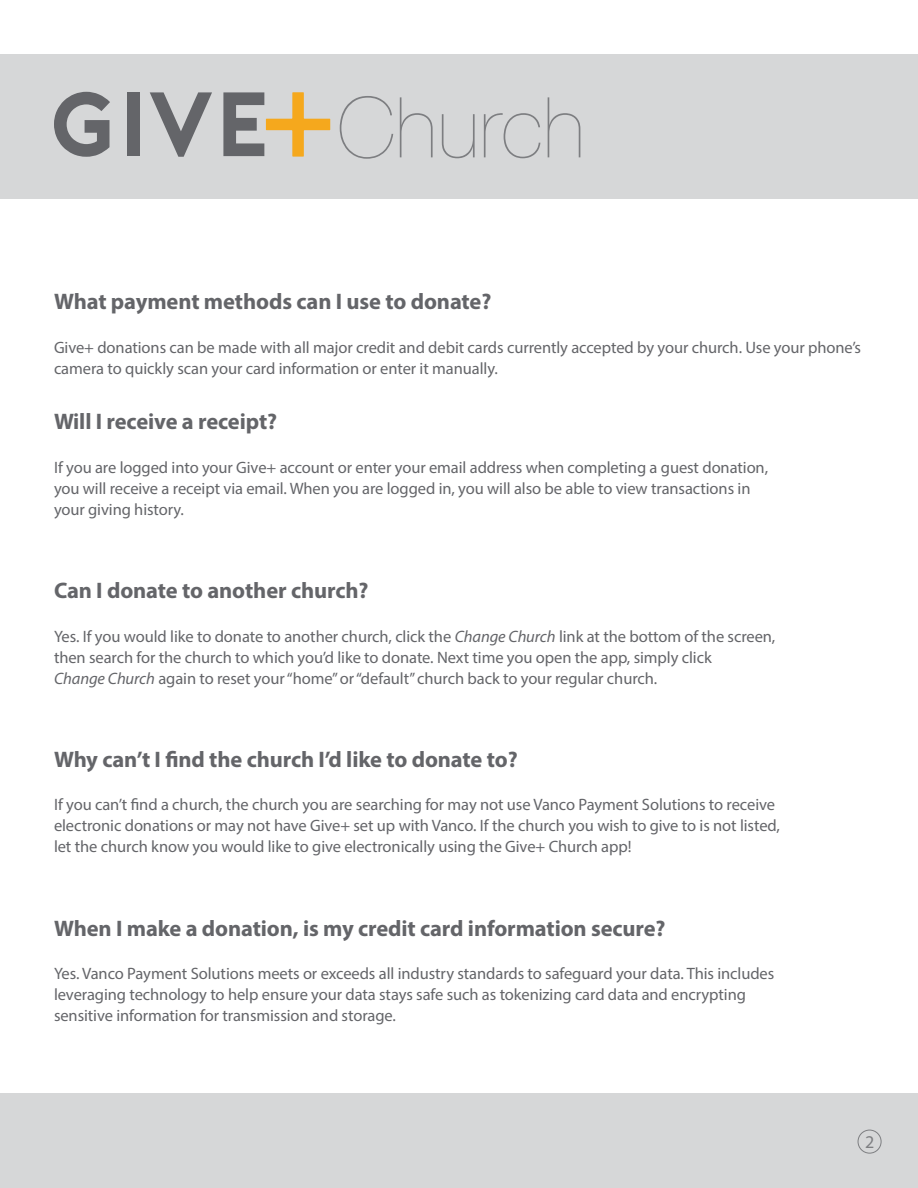
<style>
.page{position:relative;width:918px;height:1188px;background:#fff}
.page>*{position:absolute;margin:0;border:0;box-sizing:border-box;transform-origin:0 0}
.t1{font:700 22.5px "Myriad Pro";letter-spacing:-.005em;color:#646569}
.t2{font:18px "Myriad Pro";color:#7d7e81}
.t3{font:16.5px/21px "Myriad Pro";letter-spacing:-.005em;color:#646569}
.s1{font-style:italic}
</style>
<div class="page">
<div style="left:0;top:54px;width:918px;height:145px;background:#d6d7d8"></div>
<svg style="left:54px;top:92px;width:56px;height:65px"></svg>
<div style="left:127px;top:92px;width:12px;height:64px;background:#646569"></div>
<svg style="left:150px;top:92px;width:62px;height:65px"></svg>
<svg style="left:223px;top:92px;width:107px;height:65px"></svg>
<svg style="left:340px;top:96px;width:53px;height:63px"></svg>
<svg style="left:400px;top:97px;width:33px;height:60px"></svg>
<svg style="left:442px;top:114px;width:33px;height:44px"></svg>
<svg style="left:484px;top:113px;width:56px;height:45px"></svg>
<svg style="left:548px;top:97px;width:32px;height:60px"></svg>
<div style="left:0;top:1094px;width:918px;height:94px;background:#d6d7d8"></div>
<div style="left:858px;top:1130px;width:23px;height:24px;border:1px solid #7d7e81;border-radius:50%"></div>
<h1 class="t1" style="left:54px;top:287px;width:439px">What payment methods can I use to donate?</h1>
<p class="t3" style="left:54px;top:336px;width:809px">Give+ donations can be made with all major credit and debit cards currently accepted by your church. Use your phone’s camera to quickly scan your card information or enter it manually.</p>
<h1 class="t1" style="left:54px;top:407px;width:225px">Will I receive a receipt?</h1>
<p class="t3" style="left:54px;top:456px;width:716px">If you are logged into your Give+ account or enter your email address when completing a guest donation, you will receive a receipt via email. When you are logged in, you will also be able to view transactions in your giving history.</p>
<h1 class="t1" style="left:54px;top:576px;width:316px">Can I donate to another church?</h1>
<p class="t3" style="left:54px;top:625px;width:723px">Yes. If you would like to donate to another church, click the <span class="s1">Change Church</span> link at the bottom of the screen, then search for the church to which you’d like to donate. Next time you open the app, simply click<br><span class="s1">Change Church</span> again to reset your “home” or “default” church back to your regular church.</p>
<h1 class="t1" style="left:54px;top:745px;width:465px">Why can’t I find the church I’d like to donate to?</h1>
<p class="t3" style="left:54px;top:794px;width:728px">If you can’t find a church, the church you are searching for may not use Vanco Payment Solutions to receive electronic donations or may not have Give+ set up with Vanco. If the church you wish to give to is not listed, let the church know you would like to give electronically using the Give+ Church app!</p>
<h1 class="t1" style="left:54px;top:913px;width:613px">When I make a donation, is my credit card information secure?</h1>
<p class="t3" style="left:54px;top:963px;width:722px">Yes. Vanco Payment Solutions meets or exceeds all industry standards to safeguard your data. This includes leveraging technology to help ensure your data stays safe such as tokenizing card data and encrypting sensitive information for transmission and storage.</p>
<p class="t2" style="left:865px;top:1131px;width:11px">2</p>
</div>
